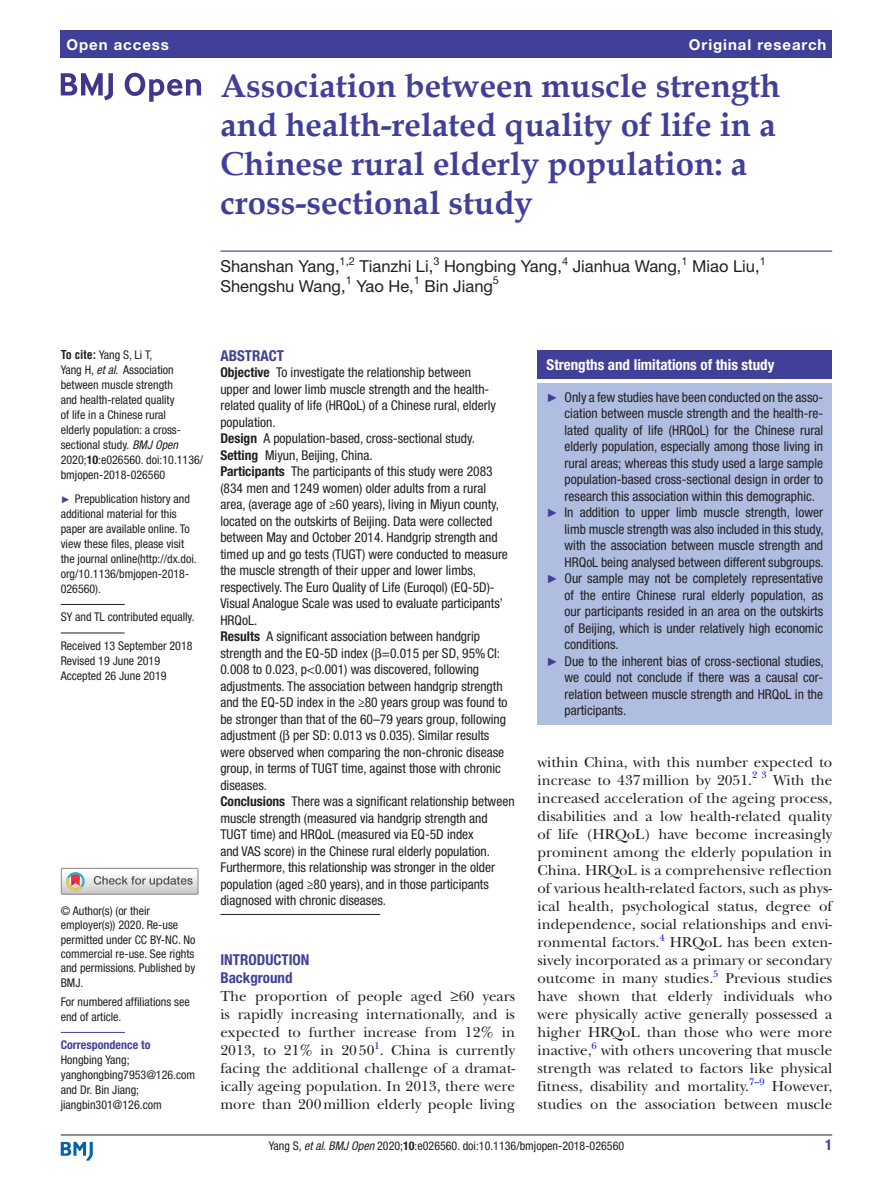
<style>
.page{position:relative;width:893px;height:1191px;background:#fff}
.page>*{position:absolute;margin:0;border:0;box-sizing:border-box;transform-origin:0 0}
.t1{font:700 33px/39px "Book Antiqua";color:#414099}
.t2{font:16.5px "Helvetica Neue LT Std";color:#231f20}
.t3{font:15px/18px "New Baskerville";color:#231f20;text-align:justify}
.t4{font:700 condensed 15px "Helvetica Neue LT Std";color:#fff}
.t5{font:700 condensed 15px/18px "Helvetica Neue LT Std";color:#414099}
.t6{font:700 15px "Helvetica Neue LT Std";letter-spacing:.065em;color:#fff}
.t7{font:condensed 13.5px/16.5px "Helvetica Neue LT Std";color:#231f20}
.t8{font:condensed 12px/15px "Helvetica Neue LT Std";color:#231f20}
.t9{font:700 condensed 12px "Helvetica Neue LT Std";color:#414099}
.t10{font:10.95px "Helvetica Neue LT Std";color:#231f20}
.t11{font:9.9px "New Baskerville";color:#00f}
.s1{font-family:"Helvetica LT Std";font-weight:700}
.s2{font-style:italic}
.s3{font-weight:700}
.s4{font-family:"Arial";font-stretch:normal;font-size:9.75px;color:#414099}
.s5{font-family:"Arial";font-stretch:normal;font-size:12px;color:#414099}
</style>
<div class="page">
<hr style="left:61px;top:1134px;width:771px;height:1px;background:#231f20">
<svg style="left:61px;top:1141px;width:32px;height:19px"></svg>
<div style="left:61px;top:31px;width:771px;height:27px;background:#414099"></div>
<hr style="left:220px;top:250px;width:612px;height:2px;background:#414099">
<hr style="left:61px;top:604px;width:64px;height:1px;background:#231f20">
<hr style="left:61px;top:632px;width:64px;height:1px;background:#231f20">
<hr style="left:61px;top:1032px;width:64px;height:1px;background:#414099">
<svg style="left:61px;top:73px;width:52px;height:27px"></svg>
<svg style="left:125px;top:73px;width:76px;height:29px"></svg>
<div style="left:61px;top:867px;width:138px;height:27px;border:1px solid #969090"></div>
<svg style="left:61px;top:868px;width:137px;height:26px"></svg>
<hr style="left:220px;top:914px;width:160px;height:1px;background:#231f20">
<div style="left:538px;top:350px;width:294px;height:29px;background:#414099"></div>
<div style="left:538px;top:383px;width:294px;height:341px;background:#afbde1"></div>
<p class="t6" style="left:66px;top:35px;width:104px">Open access</p>
<p class="t6" style="left:689px;top:35px;width:139px">Original research</p>
<h1 class="t1" style="left:220px;top:66px;width:561px">Association between muscle strength and health-related quality of life in a Chinese rural elderly population: a cross-sectional study</h1>
<p class="t2" style="left:220px;top:257px;width:121px">Shanshan Yang,</p>
<p class="t10" style="left:340px;top:254px;width:17px">1,2</p>
<p class="t2" style="left:359px;top:257px;width:75px">Tianzhi Li,</p>
<p class="t10" style="left:433px;top:254px;width:8px">3</p>
<p class="t2" style="left:444px;top:257px;width:119px">Hongbing Yang,</p>
<p class="t10" style="left:562px;top:254px;width:8px">4</p>
<p class="t2" style="left:573px;top:257px;width:110px">Jianhua Wang,</p>
<p class="t10" style="left:681px;top:254px;width:8px">1</p>
<p class="t2" style="left:692px;top:257px;width:69px">Miao Liu,</p>
<p class="t10" style="left:760px;top:254px;width:8px">1</p>
<p class="t2" style="left:220px;top:276px;width:127px">Shengshu Wang,</p>
<p class="t10" style="left:346px;top:274px;width:8px">1</p>
<p class="t2" style="left:356px;top:276px;width:59px">Yao He,</p>
<p class="t10" style="left:414px;top:274px;width:8px">1</p>
<p class="t2" style="left:424px;top:276px;width:70px">Bin Jiang</p>
<p class="t10" style="left:493px;top:274px;width:8px">5</p>
<p class="t8" style="left:61px;top:347px;width:144px"><span class="s1">To cite:</span> Yang S, Li T,<br>Yang H, <span class="s2">et al</span>. Association between muscle strength<br>and health-related quality<br>of life in a Chinese rural<br>elderly population: a cross&shy;sectional study. <span class="s2">BMJ Open<br></span>2020;<span class="s3">10</span>:e026560. doi:10.1136/ bmjopen-2018-026560</p>
<p class="t8" style="left:61px;top:491px;width:137px"><span class="s4">►</span> Prepublication history and additional material for this paper are available online. To view these files, please visit the journal online(http://dx.doi. org/10.1136/bmjopen-2018-<br>026560).</p>
<p class="t8" style="left:61px;top:609px;width:135px">SY and TL contributed equally.</p>
<p class="t8" style="left:61px;top:638px;width:133px">Received 13 September 2018<br>Revised 19 June 2019<br>Accepted 26 June 2019</p>
<p class="t8" style="left:61px;top:903px;width:136px;line-height:14.4px">© Author(s) (or their employer(s)) 2020. Re-use permitted under CC BY-NC. No commercial re-use. See rights and permissions. Published by<br>BMJ.</p>
<p class="t8" style="left:61px;top:994px;width:130px">For numbered affiliations see end of article.</p>
<p class="t9" style="left:61px;top:1037px;width:91px">Correspondence to</p>
<p class="t8" style="left:61px;top:1052px;width:136px">Hongbing Yang; yanghongbing7953@126.com and Dr. Bin Jiang; jiangbin301@126.com</p>
<p class="t5" style="left:220px;top:346px;width:65px">Abstract</p>
<p class="t7" style="left:220px;top:364px;width:296px"><span class="s3">Objective</span> To investigate the relationship between<br>upper and lower limb muscle strength and the health&shy;related quality of life (HRQoL) of a Chinese rural, elderly population.<br><span class="s3">Design</span> A population-based, cross-sectional study.<br><span class="s3">Setting</span> Miyun, Beijing, China.<br><span class="s3">Participants</span> The participants of this study were 2083 (834 men and 1249 women) older adults from a rural area, (average age of ≥60 years), living in Miyun county, located on the outskirts of Beijing. Data were collected between May and October 2014. Handgrip strength and timed up and go tests (TUGT) were conducted to measure the muscle strength of their upper and lower limbs, respectively. The Euro Quality of Life (Euroqol) (EQ-5D)- Visual Analogue Scale was used to evaluate participants’ HRQoL.<br><span class="s3">Results</span> A significant association between handgrip strength and the EQ-5D index ( =0.015 per SD, 95%CI:<br>0.008 to 0.023, p&lt;0.001) was discovered, following adjustments. The association between handgrip strength and the EQ-5D index in the ≥80 years group was found to be stronger than that of the 60–79 years group, following adjustment ( per SD: 0.013 vs 0.035). Similar results were observed when comparing the non-chronic disease group, in terms of TUGT time, against those with chronic diseases.<br><span class="s3">Conclusions</span> There was a significant relationship between muscle strength (measured via handgrip strength and TUGT time) and HRQoL (measured via EQ-5D index<br>and VAS score) in the Chinese rural elderly population.<br>Furthermore, this relationship was stronger in the older population (aged ≥80 years), and in those participants diagnosed with chronic diseases.</p>
<p class="t5" style="left:220px;top:950px;width:91px">Introduction<br>Background</p>
<p class="t3" style="left:220px;top:987px;width:296px">The proportion of people aged ≥60 years is rapidly increasing internationally, and is expected to further increase from 12% in 2013, to 21% in 2050 . China is currently</p>
<p class="t11" style="left:375px;top:1039px;width:7px">1</p>
<p class="t3" style="left:220px;top:1059px;width:296px">facing the additional challenge of a dramat&shy;ically ageing population. In 2013, there were more than 200million elderly people living</p>
<p class="t4" style="left:547px;top:355px;width:229px">Strengths and limitations of this study</p>
<p class="t7" style="left:547px;top:388px;width:278px"><span class="s5">►</span> Only a few studies have been conducted on the asso-</p>
<p class="t7" style="left:565px;top:405px;width:260px">ciation between muscle strength and the health-re-</p>
<p class="t7" style="left:565px;top:421px;width:260px">lated quality of life (HRQoL) for the Chinese rural</p>
<p class="t7" style="left:565px;top:438px;width:260px">elderly population, especially among those living in</p>
<p class="t7" style="left:565px;top:454px;width:260px">rural areas; whereas this study used a large sample</p>
<p class="t7" style="left:565px;top:471px;width:260px">population-based cross-sectional design in order to</p>
<p class="t7" style="left:565px;top:487px;width:252px">research this association within this demographic.</p>
<p class="t7" style="left:547px;top:504px;width:278px"><span class="s5">►</span> In addition to upper limb muscle strength, lower</p>
<p class="t7" style="left:565px;top:520px;width:261px">limb muscle strength was also included in this study,</p>
<p class="t7" style="left:565px;top:537px;width:260px">with the association between muscle strength and</p>
<p class="t7" style="left:565px;top:553px;width:261px">HRQoL being analysed between different subgroups.</p>
<p class="t7" style="left:547px;top:570px;width:278px"><span class="s5">►</span> Our sample may not be completely representative</p>
<p class="t7" style="left:565px;top:586px;width:260px">of the entire Chinese rural elderly population, as</p>
<p class="t7" style="left:565px;top:603px;width:260px">our participants resided in an area on the outskirts</p>
<p class="t7" style="left:565px;top:619px;width:260px">of Beijing, which is under relatively high economic</p>
<p class="t7" style="left:565px;top:636px;width:56px">conditions.</p>
<p class="t7" style="left:547px;top:652px;width:279px"><span class="s5">►</span> Due to the inherent bias of cross-sectional studies,</p>
<p class="t7" style="left:565px;top:669px;width:260px">we could not conclude if there was a causal cor-</p>
<p class="t7" style="left:565px;top:685px;width:260px">relation between muscle strength and HRQoL in the</p>
<p class="t7" style="left:565px;top:702px;width:63px">participants.</p>
<p class="t3" style="left:538px;top:753px;width:296px">within China, with this number expected to increase to 437million by 2051.<sup>2</sup> <sup>3</sup> With the increased acceleration of the ageing process, disabilities and a low health-related quality of life (HRQoL) have become increasingly prominent among the elderly population in China. HRQoL is a comprehensive reflection of various health-related factors, such as phys&shy;ical health, psychological status, degree of independence, social relationships and envi&shy;ronmental factors.</p>
<p class="t11" style="left:659px;top:931px;width:7px">4</p>
<p class="t3" style="left:538px;top:933px;width:296px;text-indent:132px">HRQoL has been exten&shy;sively incorporated as a primary or secondary outcome in many studies.</p>
<p class="t11" style="left:713px;top:967px;width:7px">5</p>
<p class="t3" style="left:538px;top:969px;width:296px;text-indent:188px">Previous studies have shown that elderly individuals who were physically active generally possessed a higher HRQoL than those who were more inactive,<sup>6</sup> with others uncovering that muscle strength was related to factors like physical fitness, disability and mortality.</p>
<p class="t11" style="left:749px;top:1075px;width:17px">7–9</p>
<p class="t3" style="left:538px;top:1077px;width:296px;text-align:right">However,<br>studies on the association between muscle</p>
<p class="t8" style="left:269px;top:1137px;width:357px">Yang S, <span class="s2">et al</span>. <span class="s2">BMJ Open</span> 2020;<span class="s3">10</span>:e026560. doi:10.1136/bmjopen-2018-026560</p>
<p class="t5" style="left:825px;top:1135px;width:9px">1</p>
</div>
